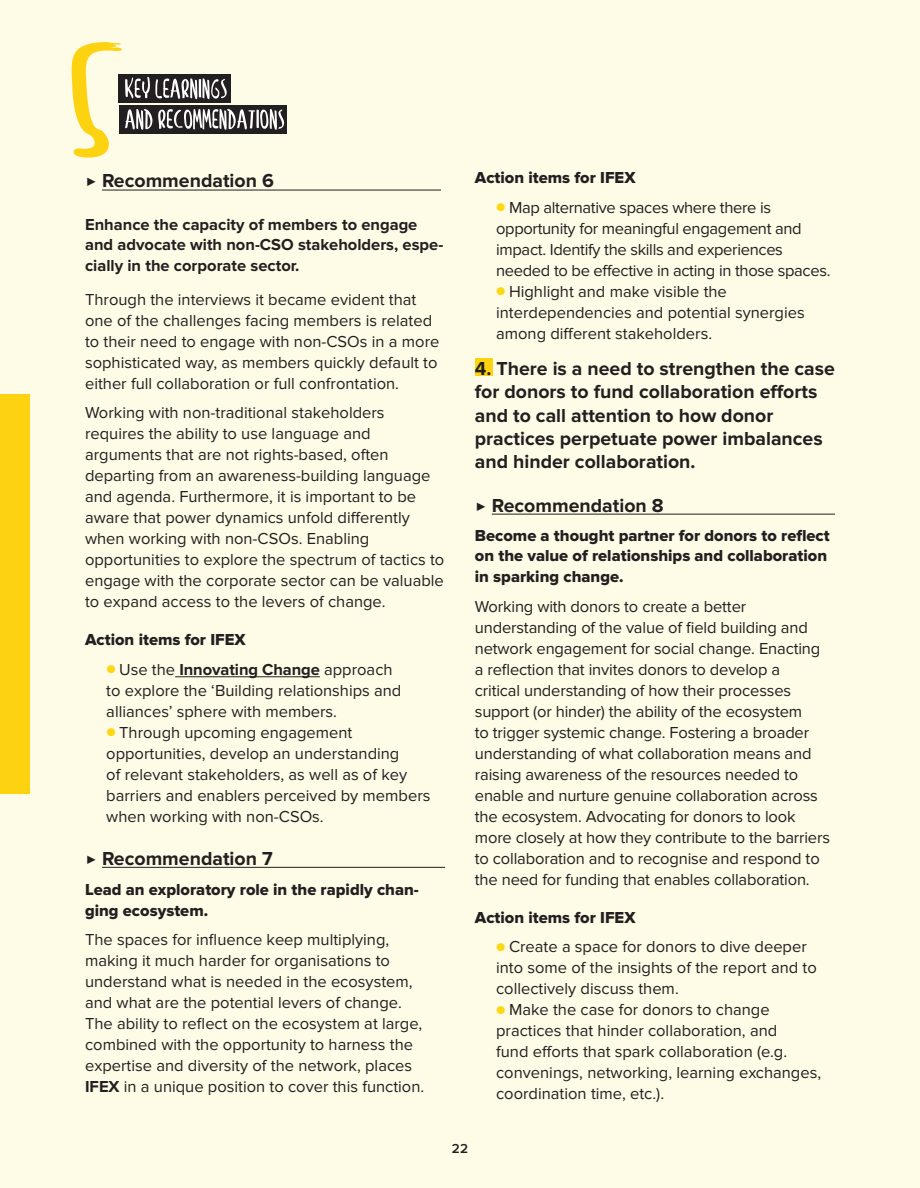
<style>
.page{position:relative;width:920px;height:1188px;background:#fefbe7}
.page>*{position:absolute;margin:0;border:0;box-sizing:border-box;transform-origin:0 0}
.t1{font:700 19.5px/23.4px "Proxima Nova";color:#231f20}
.t2{font:16.5px/21px "Proxima Nova";color:#231f20}
.t3{font:16.5px/20.4px "Proxima Nova Extrabld";color:#231f20}
.t4{font:16.5px/21px "Proxima Nova";letter-spacing:-.02em;color:#231f20}
.t5{font:700 16.5px/20.4px "Proxima Nova";color:#231f20}
.t6{font:600 13.5px "Proxima Nova";color:#231f20}
.s1{font-family:"Montserrat";font-weight:500}
.s2{font-size:13.5px;color:#fed713}
.s3{font-weight:700}
</style>
<div class="page">
<hr style="left:102px;top:190px;width:339px;height:1px;background:#231f20">
<hr style="left:175px;top:677px;width:145px;height:1px;background:#231f20">
<hr style="left:102px;top:867px;width:343px;height:1px;background:#231f20">
<hr style="left:492px;top:514px;width:343px;height:1px;background:#231f20">
<div style="left:0;top:394px;width:30px;height:400px;background:#fed713"></div>
<svg style="left:72px;top:42px;width:212px;height:116px"></svg>
<p class="t1" style="left:85px;top:170px;width:190px"><span class="s1">▶</span> Recommendation 6</p>
<p class="t5" style="left:85px;top:215px;width:360px">Enhance the capacity of members to engage and advocate with non-CSO stakeholders, espe&shy;cially in the corporate sector.</p>
<p class="t2" style="left:85px;top:289px;width:356px">Through the interviews it became evident that one of the challenges facing members is related to their need to engage with non-CSOs in a more sophisticated way, as members quickly default to either full collaboration or full confrontation.</p>
<p class="t2" style="left:85px;top:402px;width:361px">Working with non-traditional stakeholders requires the ability to use language and arguments that are not rights-based, often departing from an awareness-building language and agenda. Furthermore, it is important to be aware that power dynamics unfold differently when working with non-CSOs. Enabling opportunities to explore the spectrum of tactics to engage with the corporate sector can be valuable to expand access to the levers of change.</p>
<p class="t3" style="left:85px;top:630px;width:162px">Action items for IFEX</p>
<p class="t2" style="left:106px;top:659px;width:297px"><span class="s2">●</span> Use the <span class="s3">Innovating Change</span> approach to explore the ‘Building relationships and alliances’ sphere with members.</p>
<p class="t2" style="left:106px;top:722px;width:326px"><span class="s2">●</span> Through upcoming engagement opportunities, develop an understanding<br>of relevant stakeholders, as well as of key barriers and enablers perceived by members when working with non-CSOs.</p>
<p class="t1" style="left:85px;top:847px;width:189px"><span class="s1">▶</span> Recommendation 7</p>
<p class="t3" style="left:85px;top:879px;width:335px;line-height:21px">Lead an exploratory role in the rapidly chan&shy;ging ecosystem.</p>
<p class="t2" style="left:85px;top:929px;width:341px">The spaces for influence keep multiplying, making it much harder for organisations to understand what is needed in the ecosystem, and what are the potential levers of change.<br>The ability to reflect on the ecosystem at large, combined with the opportunity to harness the expertise and diversity of the network, places <span class="s3">IFEX</span> in a unique position to cover this function.</p>
<p class="t3" style="left:475px;top:168px;width:162px">Action items for IFEX</p>
<p class="t4" style="left:496px;top:197px;width:336px"><span class="s2">●</span> Map alternative spaces where there is opportunity for meaningful engagement and impact. Identify the skills and experiences needed to be effective in acting in those spaces.</p>
<p class="t2" style="left:496px;top:281px;width:310px"><span class="s2">●</span> Highlight and make visible the interdependencies and potential synergies among different stakeholders.</p>
<p class="t1" style="left:475px;top:357px;width:361px">4. There is a need to strengthen the case for donors to fund collaboration efforts and to call attention to how donor practices perpetuate power imbalances and hinder collaboration.</p>
<p class="t1" style="left:475px;top:494px;width:190px"><span class="s1">▶</span> Recommendation 8</p>
<p class="t3" style="left:475px;top:526px;width:356px">Become a thought partner for donors to reflect on the value of relationships and collaboration in sparking change.</p>
<p class="t2" style="left:475px;top:596px;width:357px">Working with donors to create a better understanding of the value of field building and network engagement for social change. Enacting a reflection that invites donors to develop a<br>critical understanding of how their processes support (or hinder) the ability of the ecosystem<br>to trigger systemic change. Fostering a broader understanding of what collaboration means and raising awareness of the resources needed to enable and nurture genuine collaboration across the ecosystem. Advocating for donors to look more closely at how they contribute to the barriers to collaboration and to recognise and respond to the need for funding that enables collaboration.</p>
<p class="t3" style="left:475px;top:907px;width:162px">Action items for IFEX</p>
<p class="t2" style="left:496px;top:936px;width:322px"><span class="s2">●</span> Create a space for donors to dive deeper into some of the insights of the report and to collectively discuss them.</p>
<p class="t2" style="left:496px;top:999px;width:326px"><span class="s2">●</span> Make the case for donors to change practices that hinder collaboration, and<br>fund efforts that spark collaboration (e.g. convenings, networking, learning exchanges, coordination time, etc.).</p>
<p class="t6" style="left:452px;top:1141px;width:18px">22</p>
</div>
